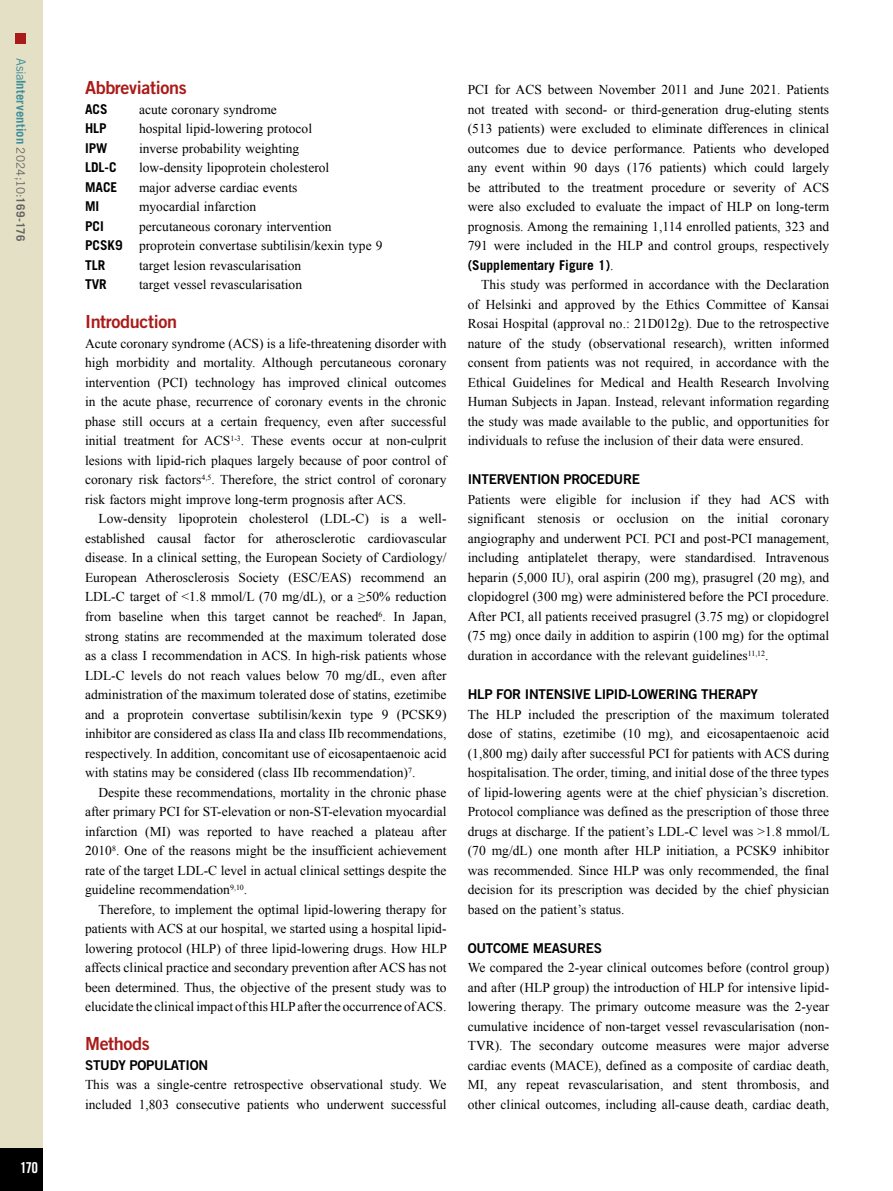
<style>
.page{position:relative;width:893px;height:1191px;background:#fff}
.page>*{position:absolute;margin:0;border:0;box-sizing:border-box;transform-origin:0 0}
.t1{font:18px "Trade Gothic LT Std Bd 2";letter-spacing:-.02em;color:#a91b18}
.t2{font:15px "Trade Gothic LT Std Bd Cn 20";color:#fff}
.t3{font:13.5px/19.5px "Times New Roman";color:#000;text-align:justify}
.t4{font:13.5px "Trade Gothic LT Std Bd 2";letter-spacing:-.02em;color:#000}
.t5{font:700 13.5px "Trade Gothic LT Std";color:#000}
.t6{font:700 12.75px "Trade Gothic LT Std";letter-spacing:.005em;color:#418f9b}
.s1{font-weight:400}
.s2{font-weight:400;font-size:11.7px;color:#646363}
.s3{font-size:11.7px;color:#646363}
.s4{font-family:"Trade Gothic LT Std";font-weight:700}
.s5{font-family:"Times New Roman";font-weight:400}
</style>
<div class="page">
<div style="left:0;top:0;width:43px;height:1191px;background:#e4e0c5"></div>
<div style="left:0;top:1148px;width:43px;height:43px;background:#000"></div>
<div style="left:16px;top:34px;width:10px;height:10px;background:#a91b18"></div>
<p class="t6" style="left:29px;top:58px;width:184px;rotate:90deg"><span class="s1">Asia</span>Intervention <span class="s2">2024;10:</span><span class="s3">169-176</span></p>
<p class="t2" style="left:20px;top:1158px;width:20px">170</p>
<h1 class="t1" style="left:85px;top:77px;width:103px">Abbreviations</h1>
<p class="t5" style="left:85px;top:101px;width:24px">ACS</p>
<p class="t3" style="left:139px;top:99px;width:139px">acute coronary syndrome</p>
<p class="t5" style="left:85px;top:120px;width:23px">HLP</p>
<p class="t3" style="left:139px;top:119px;width:175px">hospital lipid-lowering protocol</p>
<p class="t5" style="left:85px;top:140px;width:24px">IPW</p>
<p class="t3" style="left:139px;top:138px;width:162px">inverse probability weighting</p>
<p class="t5" style="left:85px;top:159px;width:33px">LDL-C</p>
<p class="t3" style="left:139px;top:158px;width:192px">low-density lipoprotein cholesterol</p>
<p class="t5" style="left:85px;top:179px;width:34px">MACE</p>
<p class="t3" style="left:139px;top:177px;width:160px">major adverse cardiac events</p>
<p class="t5" style="left:85px;top:198px;width:16px">MI</p>
<p class="t3" style="left:139px;top:197px;width:119px">myocardial infarction</p>
<p class="t5" style="left:85px;top:218px;width:20px">PCI</p>
<p class="t3" style="left:85px;top:216px;width:299px;text-align:center">percutaneous coronary intervention<br><span class="s4">PCSK9</span> proprotein convertase subtilisin/kexin type 9</p>
<p class="t5" style="left:85px;top:257px;width:22px">TLR</p>
<p class="t3" style="left:139px;top:255px;width:164px">target lesion revascularisation</p>
<p class="t5" style="left:85px;top:276px;width:23px">TVR</p>
<p class="t3" style="left:139px;top:275px;width:165px">target vessel revascularisation</p>
<h1 class="t1" style="left:85px;top:311px;width:94px">Introduction</h1>
<p class="t3" style="left:85px;top:333px;width:363px">Acute coronary syndrome (ACS) is a life-threatening disorder with high morbidity and mortality. Although percutaneous coronary intervention (PCI) technology has improved clinical outcomes in the acute phase, recurrence of coronary events in the chronic phase still occurs at a certain frequency, even after successful initial treatment for ACS<sup>1-3</sup>. These events occur at non-culprit lesions with lipid-rich plaques largely because of poor control of coronary risk factors<sup>4,5</sup>. Therefore, the strict control of coronary risk factors might improve long-term prognosis after ACS.</p>
<p class="t3" style="left:85px;top:509px;width:363px;text-indent:14px">Low-density lipoprotein cholesterol (LDL-C) is a well&shy;established causal factor for atherosclerotic cardiovascular disease. In a clinical setting, the European Society of Cardiology/ European Atherosclerosis Society (ESC/EAS) recommend an LDL-C target of &lt;1.8 mmol/L (70 mg/dL), or a ≥50% reduction from baseline when this target cannot be reached<sup>6</sup>. In Japan, strong statins are recommended at the maximum tolerated dose as a class I recommendation in ACS. In high-risk patients whose LDL-C levels do not reach values below 70 mg/dL, even after administration of the maximum tolerated dose of statins, ezetimibe and a proprotein convertase subtilisin/kexin type 9 (PCSK9) inhibitor are considered as class IIa and class IIb recommendations, respectively. In addition, concomitant use of eicosapentaenoic acid with statins may be considered (class IIb recommendation)<sup>7</sup>.</p>
<p class="t3" style="left:85px;top:782px;width:363px;text-indent:14px">Despite these recommendations, mortality in the chronic phase after primary PCI for ST-elevation or non-ST-elevation myocardial infarction (MI) was reported to have reached a plateau after 2010<sup>8</sup>. One of the reasons might be the insufficient achievement rate of the target LDL-C level in actual clinical settings despite the guideline recommendation<sup>9,10</sup>.</p>
<p class="t3" style="left:85px;top:899px;width:363px;text-indent:14px">Therefore, to implement the optimal lipid-lowering therapy for patients with ACS at our hospital, we started using a hospital lipid&shy;lowering protocol (HLP) of three lipid-lowering drugs. How HLP affects clinical practice and secondary prevention after ACS has not been determined. Thus, the objective of the present study was to elucidate the clinical impact of this HLP after the occurrence of ACS.</p>
<h1 class="t1" style="left:85px;top:1032px;width:66px">Methods</h1>
<p class="t4" style="left:85px;top:1056px;width:125px">STUDY POPULATION</p>
<p class="t3" style="left:85px;top:1074px;width:363px">This was a single-centre retrospective observational study. We included 1,803 consecutive patients who underwent successful</p>
<p class="t3" style="left:468px;top:80px;width:363px">PCI for ACS between November 2011 and June 2021. Patients not treated with second- or third-generation drug-eluting stents (513 patients) were excluded to eliminate differences in clinical outcomes due to device performance. Patients who developed any event within 90 days (176 patients) which could largely be attributed to the treatment procedure or severity of ACS were also excluded to evaluate the impact of HLP on long-term prognosis. Among the remaining 1,114 enrolled patients, 323 and 791 were included in the HLP and control groups, respectively</p>
<p class="t5" style="left:468px;top:257px;width:147px">(Supplementary Figure 1)<span class="s5">.</span></p>
<p class="t3" style="left:468px;top:275px;width:363px;text-indent:14px">This study was performed in accordance with the Declaration of Helsinki and approved by the Ethics Committee of Kansai Rosai Hospital (approval no.: 21D012g). Due to the retrospective nature of the study (observational research), written informed consent from patients was not required, in accordance with the Ethical Guidelines for Medical and Health Research Involving Human Subjects in Japan. Instead, relevant information regarding the study was made available to the public, and opportunities for individuals to refuse the inclusion of their data were ensured.</p>
<p class="t4" style="left:468px;top:471px;width:174px">INTERVENTION PROCEDURE</p>
<p class="t3" style="left:468px;top:489px;width:363px">Patients were eligible for inclusion if they had ACS with significant stenosis or occlusion on the initial coronary angiography and underwent PCI. PCI and post-PCI management, including antiplatelet therapy, were standardised. Intravenous heparin (5,000 IU), oral aspirin (200 mg), prasugrel (20 mg), and clopidogrel (300 mg) were administered before the PCI procedure.<br>After PCI, all patients received prasugrel (3.75 mg) or clopidogrel (75 mg) once daily in addition to aspirin (100 mg) for the optimal duration in accordance with the relevant guidelines<sup>11,12</sup>.</p>
<p class="t4" style="left:468px;top:686px;width:292px">HLP FOR INTENSIVE LIPID-LOWERING THERAPY</p>
<p class="t3" style="left:468px;top:704px;width:363px">The HLP included the prescription of the maximum tolerated dose of statins, ezetimibe (10 mg), and eicosapentaenoic acid (1,800 mg) daily after successful PCI for patients with ACS during hospitalisation. The order, timing, and initial dose of the three types of lipid-lowering agents were at the chief physician’s discretion.<br>Protocol compliance was defined as the prescription of those three drugs at discharge. If the patient’s LDL-C level was &gt;1.8 mmol/L (70 mg/dL) one month after HLP initiation, a PCSK9 inhibitor was recommended. Since HLP was only recommended, the final decision for its prescription was decided by the chief physician based on the patient’s status.</p>
<p class="t4" style="left:468px;top:939px;width:136px">OUTCOME MEASURES</p>
<p class="t3" style="left:468px;top:957px;width:363px">We compared the 2-year clinical outcomes before (control group) and after (HLP group) the introduction of HLP for intensive lipid&shy;lowering therapy. The primary outcome measure was the 2-year cumulative incidence of non-target vessel revascularisation (non-TVR). The secondary outcome measures were major adverse cardiac events (MACE), defined as a composite of cardiac death, MI, any repeat revascularisation, and stent thrombosis, and other clinical outcomes, including all-cause death, cardiac death,</p>
</div>
